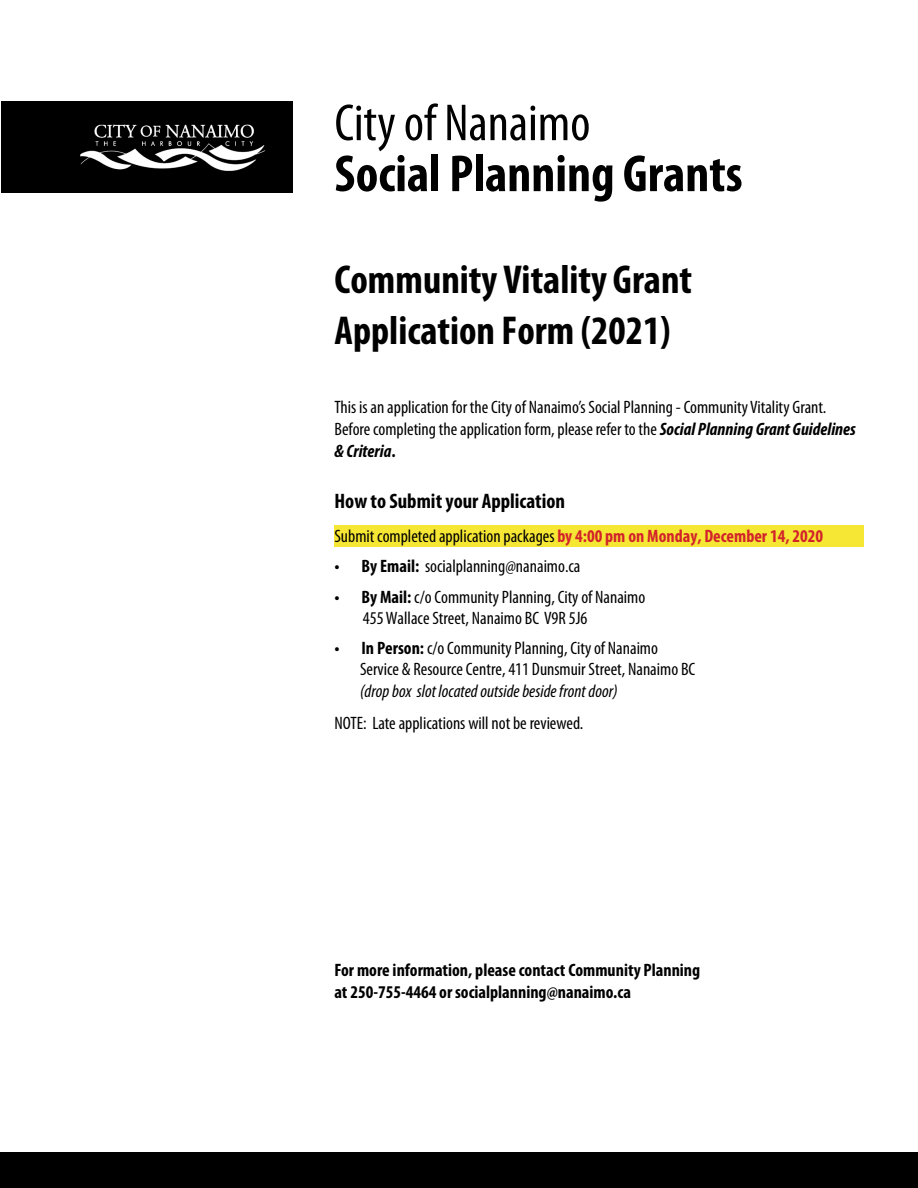
<style>
.page{position:relative;width:918px;height:1188px;background:#fff}
.page>*{position:absolute;margin:0;border:0;box-sizing:border-box;transform-origin:0 0}
.t1{font:700 condensed 52.5px "Myriad Pro";color:#000}
.t2{font:condensed 52.5px "Myriad Pro";color:#000}
.t3{font:700 condensed 40.5px/51px "Myriad Pro";color:#000}
.t4{font:700 condensed 21px "Myriad Pro";color:#000}
.t5{font:condensed 18px/21.6px "Myriad Pro";color:#000}
.t6{font:700 condensed 18px/21.6px "Myriad Pro";color:#000}
.t7{font:italic condensed 18px "Myriad Pro";color:#000}
.s1{font-weight:700;font-style:italic}
.s2{font-weight:700}
.s3{font-weight:700;color:#d2232a}
</style>
<div class="page">
<div style="left:334px;top:526px;width:530px;height:21px;background:#f6e734"></div>
<div style="left:0;top:1152px;width:918px;height:36px;background:#000"></div>
<div style="left:1px;top:102px;width:292px;height:91px;background:#000"></div>
<img style="left:80px;top:124px;width:186px;height:47px">
<h1 class="t2" style="left:334px;top:91px;width:257px">City of Nanaimo</h1>
<h1 class="t1" style="left:334px;top:141px;width:410px">Social Planning Grants</h1>
<h2 class="t3" style="left:334px;top:253px;width:359px">Community Vitality Grant<br>Application Form (2021)</h2>
<p class="t5" style="left:334px;top:397px;width:523px">This is an application for the City of Nanaimo’s Social Planning - Community Vitality Grant.<br>Before completing the application form, please refer to the <span class="s1">Social Planning Grant Guidelines &amp; Criteria</span><span class="s2">.</span></p>
<p class="t4" style="left:334px;top:488px;width:232px">How to Submit your Application</p>
<p class="t5" style="left:334px;top:525px;width:490px">Submit completed application packages <span class="s3">by 4:00 pm on Monday, December 14, 2020</span></p>
<p class="t5" style="left:334px;top:555px;width:248px"><span class="s2">• By Email:</span> socialplanning@nanaimo.ca</p>
<p class="t5" style="left:363px;top:586px;width:284px;line-height:20.9px;text-indent:-28px"><span class="s2">• By Mail:</span> c/o Community Planning, City of Nanaimo<br>455 Wallace Street, Nanaimo BC V9R 5J6</p>
<p class="t5" style="left:360px;top:638px;width:337px;line-height:20.9px;text-indent:-26px"><span class="s2">• In Person:</span> c/o Community Planning, City of Nanaimo<br>Service &amp; Resource Centre, 411 Dunsmuir Street, Nanaimo BC</p>
<p class="t7" style="left:360px;top:680px;width:259px">(drop box slot located outside beside front door)</p>
<p class="t5" style="left:334px;top:712px;width:250px">NOTE: Late applications will not be reviewed.</p>
<p class="t6" style="left:334px;top:959px;width:367px">For more information, please contact Community Planning at 250-755-4464 or socialplanning@nanaimo.ca</p>
</div>
